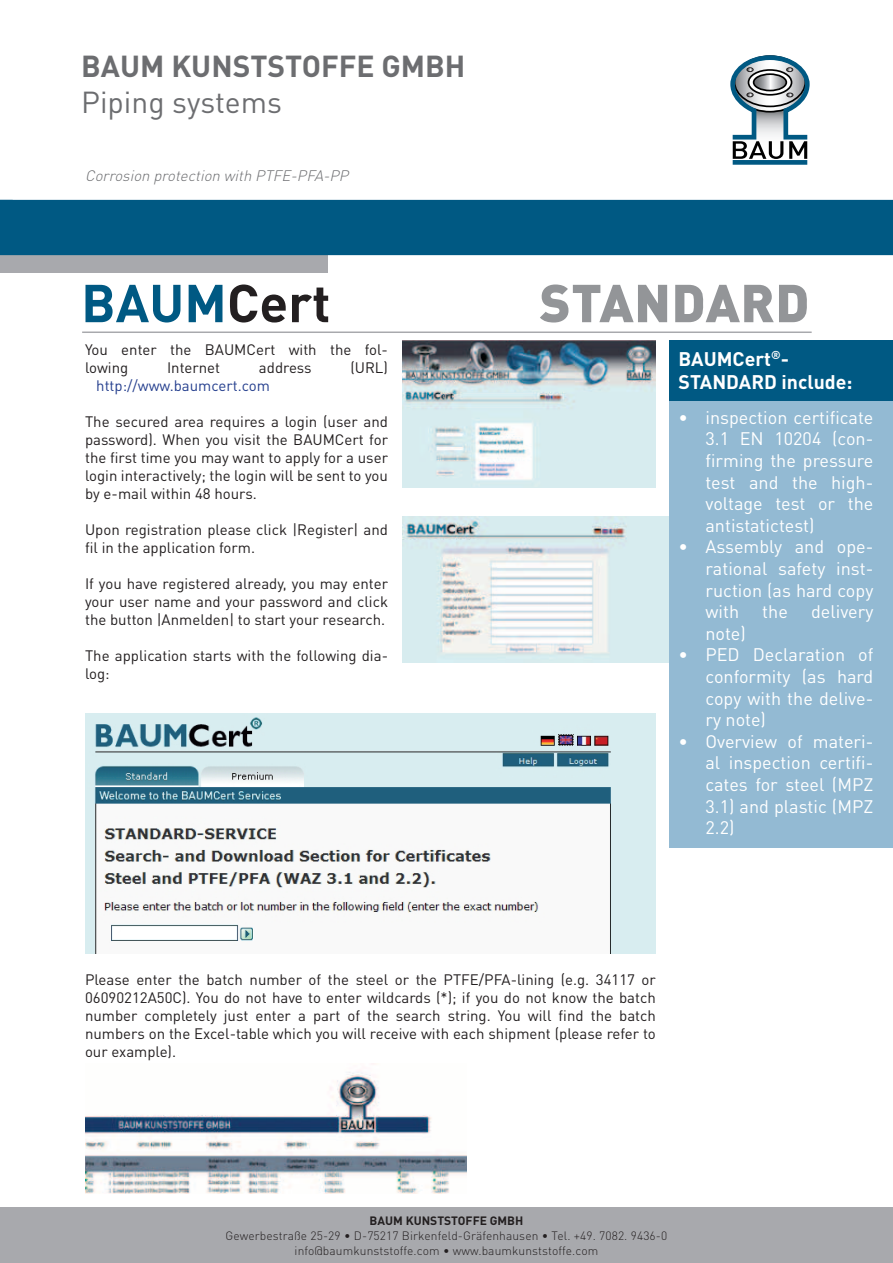
<style>
.page{position:relative;width:893px;height:1263px;background:#fff}
.page>*{position:absolute;margin:0;border:0;box-sizing:border-box;transform-origin:0 0}
.t1{font:700 52.5px "DIN Pro";color:#005983}
.t2{font:900 52.5px "DIN Pro";letter-spacing:.01em;color:#939598}
.t3{font:700 30px "DIN Pro";color:#6c6d70}
.t4{font:30px "DIN Pro";color:#6c6d70}
.t5{font:700 19.5px/23.4px "DIN Pro";color:#fff}
.t6{font:18px/21.6px "DIN Pro";color:#fff;text-align:justify}
.t7{font:15px/18px "DIN Pro";color:#231f20}
.t8{font:italic 300 15px "DIN Pro";color:#6c6d70}
.t9{font:15px "DIN Pro";color:#253f8e}
.t10{font:700 12.75px "DIN Pro";color:#231f20}
.t11{font:300 12px/15px "DIN Pro";letter-spacing:.01em;color:#231f20;text-align:center}
.t12{font:700 12px "DIN Pro";color:#231f20}
.s1{color:#231f20}
</style>
<div class="page">
<div style="left:0;top:255px;width:327px;height:17px;background:#a8a9ad"></div>
<div style="left:0;top:1208px;width:893px;height:55px;background:#a8a9ad"></div>
<div style="left:0;top:200px;width:893px;height:55px;background:#005983"></div>
<svg style="left:730px;top:55px;width:80px;height:110px"></svg>
<img style="left:402px;top:516px;width:268px;height:147px">
<img style="left:85px;top:713px;width:571px;height:240px">
<img style="left:402px;top:340px;width:254px;height:147px">
<img style="left:86px;top:1063px;width:380px;height:130px">
<hr style="left:82px;top:331px;width:730px;height:2px;background:#a8a9ad">
<div style="left:670px;top:400px;width:223px;height:447px;background:#93bad3"></div>
<div style="left:670px;top:340px;width:223px;height:60px;background:#005983"></div>
<h2 class="t3" style="left:81px;top:46px;width:386px">BAUM KUNSTSTOFFE GMBH</h2>
<h2 class="t4" style="left:81px;top:82px;width:202px">Piping systems</h2>
<p class="t8" style="left:85px;top:166px;width:269px">Corrosion protection with PTFE-PFA-PP</p>
<h1 class="t1" style="left:81px;top:268px;width:251px">BAUM<span class="s1">Cert</span></h1>
<h1 class="t2" style="left:540px;top:268px;width:271px">STANDARD</h1>
<h3 class="t5" style="left:678px;top:346px;width:176px">BAUMCert<sup>®</sup>-<br>STANDARD include:</h3>
<p class="t7" style="left:85px;top:340px;width:304px">You enter the BAUMCert with the fol&shy;lowing</p>
<p class="t7" style="left:167px;top:358px;width:55px">Internet</p>
<p class="t7" style="left:259px;top:358px;width:54px">address</p>
<p class="t7" style="left:350px;top:358px;width:39px">(URL)</p>
<p class="t9" style="left:96px;top:375px;width:175px">http://www.baumcert.com</p>
<p class="t7" style="left:85px;top:412px;width:304px;text-align:justify">The secured area requires a login (user and password). When you visit the BAUMCert for the first time you may want to apply for a user login interactively; the login will be sent to you by e-mail within 48 hours.</p>
<p class="t7" style="left:85px;top:520px;width:304px">Upon registration please click |Register| and fil in the application form.</p>
<p class="t7" style="left:85px;top:574px;width:304px;text-align:justify">If you have registered already, you may enter your user name and your password and click the button |Anmelden| to start your research.</p>
<p class="t7" style="left:85px;top:646px;width:304px">The application starts with the following dia&shy;log:</p>
<p class="t6" style="left:705px;top:406px;width:169px;text-indent:-27px">• inspection certificate 3.1 EN 10204 (con&shy;firming the pressure test and the high&shy;voltage test or the antistatictest)</p>
<p class="t6" style="left:705px;top:535px;width:169px;text-indent:-27px">• Assembly and ope&shy;rational safety inst&shy;ruction (as hard copy with</p>
<p class="t6" style="left:762px;top:600px;width:27px">the</p>
<p class="t6" style="left:811px;top:600px;width:64px">delivery</p>
<p class="t6" style="left:705px;top:622px;width:42px">note)</p>
<p class="t6" style="left:705px;top:643px;width:169px;text-indent:-27px">• PED Declaration of conformity (as hard copy with the delive&shy;ry note)</p>
<p class="t6" style="left:705px;top:730px;width:169px;text-indent:-27px">• Overview of materi&shy;al inspection certifi&shy;cates for steel (MPZ 3.1) and plastic (MPZ 2.2)</p>
<p class="t7" style="left:85px;top:970px;width:572px;text-align:justify">Please enter the batch number of the steel or the PTFE/PFA-lining (e.g. 34117 or 06090212A50C). You do not have to enter wildcards (*); if you do not know the batch number completely just enter a part of the search string. You will find the batch numbers on the Excel-table which you will receive with each shipment (please refer to our example).</p>
<p class="t12" style="left:370px;top:1212px;width:155px">BAUM KUNSTSTOFFE GMBH</p>
<p class="t11" style="left:226px;top:1227px;width:443px">Gewerbestraße 25-29 • D-75217 Birkenfeld-Gräfenhausen • Tel. +49. 7082. 9436-0 info@baumkunststoffe.com • www.baumkunststoffe.com</p>
<p class="t10" style="left:434px;top:1227px;width:26px">- 2 -</p>
</div>
